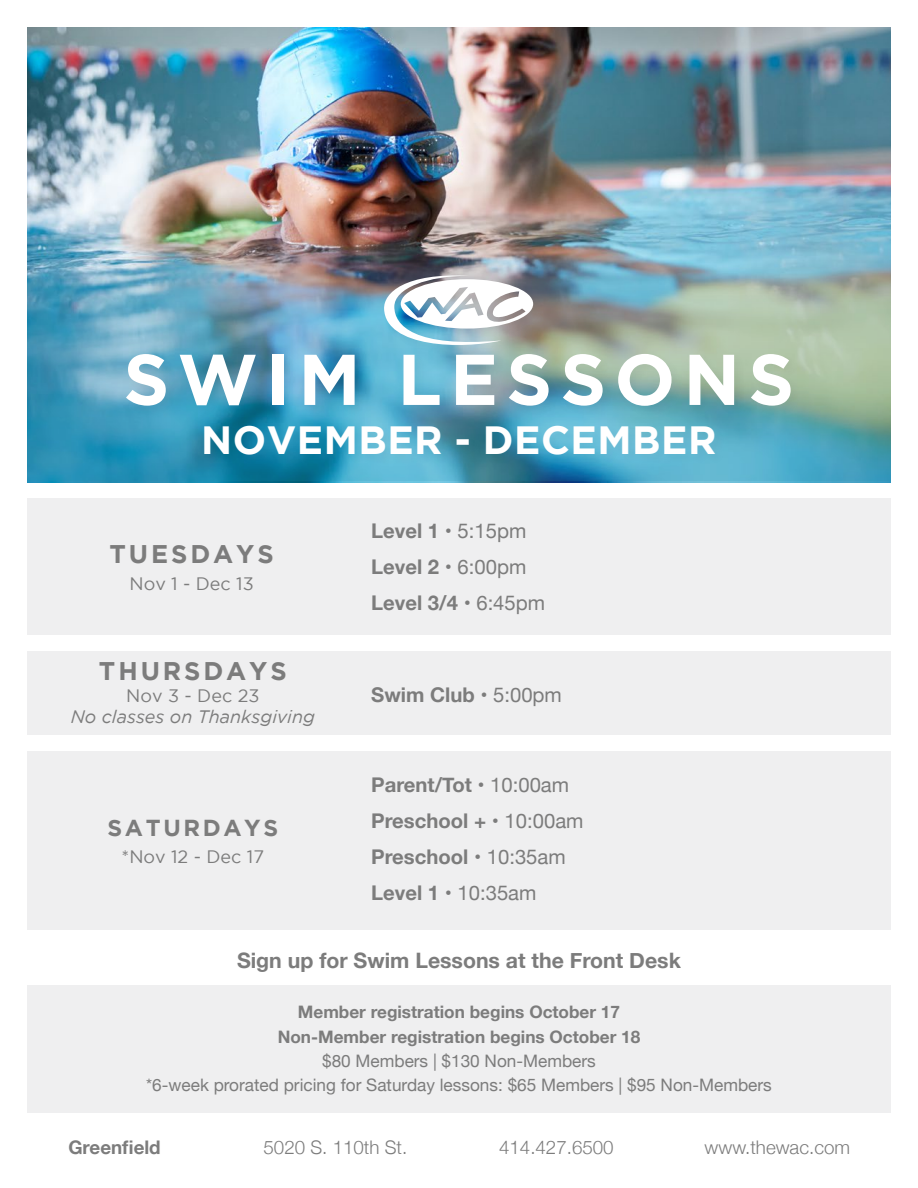
<style>
.page{position:relative;width:918px;height:1188px;background:#fff}
.page>*{position:absolute;margin:0;border:0;box-sizing:border-box;transform-origin:0 0}
.t1{font:700 71.7px "Gotham";letter-spacing:.115em;color:#fff}
.t2{font:700 39.3px "Gotham";letter-spacing:.015em;color:#fff}
.t3{font:700 25.5px "Gotham";letter-spacing:.115em;color:#7c7c7c}
.t4{font:700 23.1px "Gotham";letter-spacing:.115em;color:#7c7c7c}
.t5{font:700 21.3px "Helvetica Neue";color:#7c7c7c}
.t6{font:700 20.25px/36px "Helvetica Neue";color:#7c7c7c}
.t7{font:20.25px/36px "Helvetica Neue";color:#7c7c7c}
.t8{font:300 18.75px "Helvetica Neue";color:#7c7c7c}
.t9{font:700 18.75px "Helvetica Neue";color:#7c7c7c}
.t10{font:18px "Gotham";color:#7c7c7c}
.t11{font:italic 18px "Gotham";color:#7c7c7c}
.t12{font:17.25px/24.5px "Helvetica Neue";color:#7c7c7c;text-align:center}
.t13{font:700 17.25px/24.5px "Helvetica Neue";color:#7c7c7c;text-align:center}
.s1{font-weight:700}
.s2{font-weight:400}
</style>
<div class="page">
<img style="left:27px;top:27px;width:864px;height:456px">
<img style="left:27px;top:254px;width:864px;height:227px">
<div style="left:124px;top:272px;width:679px;height:194px;background:#231f20;opacity:.05"></div>
<img style="left:384px;top:273px;width:149px;height:77px">
<div style="left:27px;top:752px;width:864px;height:178px;background:#efeff0"></div>
<div style="left:27px;top:985px;width:864px;height:127px;background:#efeff0"></div>
<div style="left:27px;top:651px;width:864px;height:83px;background:#efeff0"></div>
<div style="left:27px;top:498px;width:864px;height:137px;background:#efeff0"></div>
<h1 class="t1" style="left:123px;top:338px;width:672px">SWIM LESSONS</h1>
<h2 class="t2" style="left:201px;top:417px;width:517px">NOVEMBER - DECEMBER</h2>
<h3 class="t3" style="left:110px;top:539px;width:166px">TUESDAYS</h3>
<p class="t10" style="left:130px;top:573px;width:126px">Nov 1 - Dec 13</p>
<h3 class="t3" style="left:99px;top:656px;width:189px">THURSDAYS</h3>
<p class="t10" style="left:126px;top:686px;width:135px">Nov 3 - Dec 23</p>
<p class="t11" style="left:71px;top:707px;width:246px">No classes on Thanksgiving</p>
<h3 class="t4" style="left:108px;top:814px;width:172px">SATURDAYS</h3>
<p class="t10" style="left:122px;top:846px;width:144px">*Nov 12 - Dec 17</p>
<p class="t7" style="left:371px;top:514px;width:175px"><span class="s1">Level 1</span> • 5:15pm<br><span class="s1">Level 2</span> • 6:00pm<br><span class="s1">Level 3/4</span> • 6:45pm</p>
<p class="t6" style="left:371px;top:677px;width:192px">Swim Club <span class="s2">• 5:00pm</span></p>
<p class="t6" style="left:371px;top:768px;width:214px">Parent/Tot <span class="s2">• 10:00am<br></span>Preschool + <span class="s2">• 10:00am<br></span>Preschool <span class="s2">• 10:35am<br></span>Level 1 <span class="s2">• 10:35am</span></p>
<p class="t5" style="left:237px;top:944px;width:445px">Sign up for Swim Lessons at the Front Desk</p>
<p class="t13" style="left:278px;top:1000px;width:364px">Member registration begins October 17<br>Non-Member registration begins October 18</p>
<p class="t12" style="left:146px;top:1050px;width:627px">$80 Members | $130 Non-Members<br>*6-week prorated pricing for Saturday lessons: $65 Members | $95 Non-Members</p>
<p class="t9" style="left:68px;top:1133px;width:94px">Greenfield</p>
<p class="t8" style="left:264px;top:1132px;width:145px">5020 S. 110th St.</p>
<p class="t8" style="left:499px;top:1132px;width:116px">414.427.6500</p>
<p class="t8" style="left:705px;top:1132px;width:147px">www.thewac.com</p>
</div>
